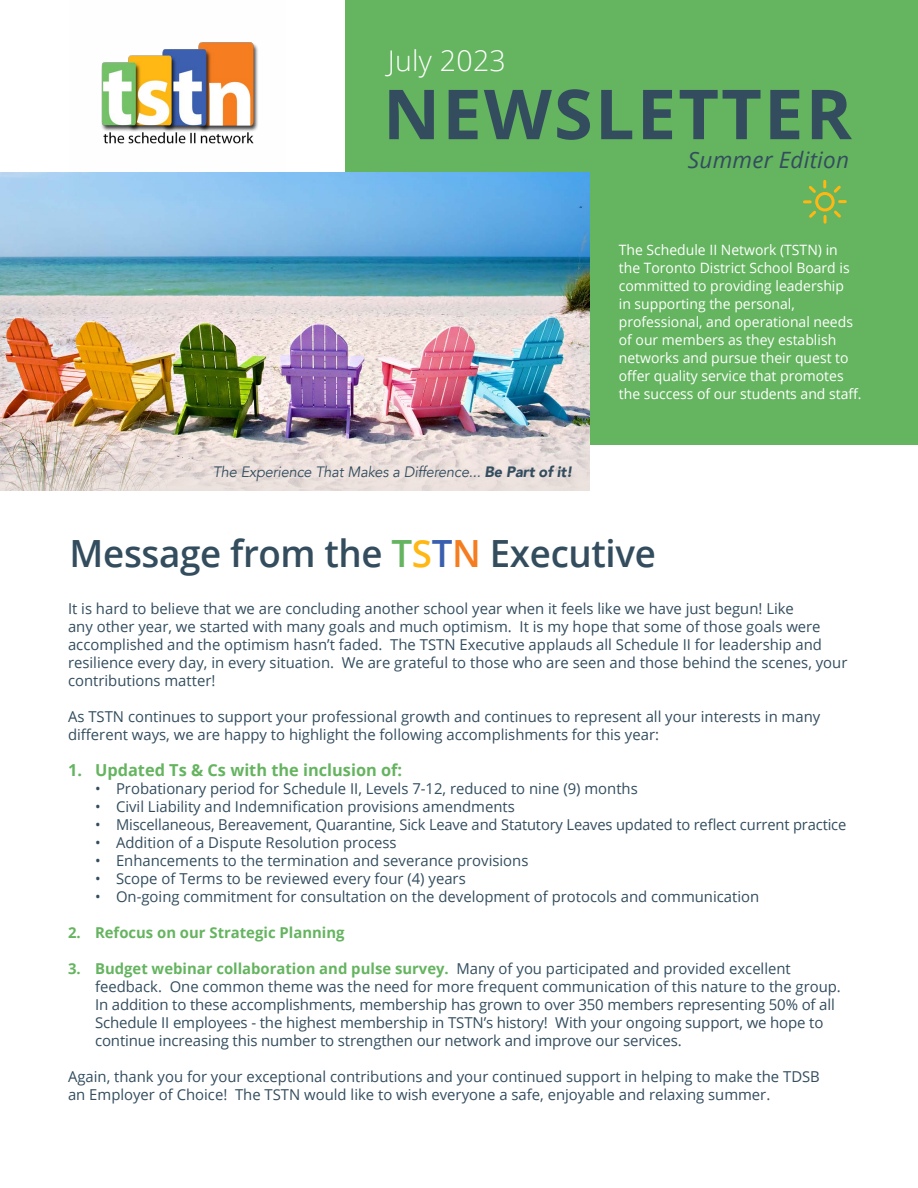
<style>
.page{position:relative;width:918px;height:1188px;background:#fff}
.page>*{position:absolute;margin:0;border:0;box-sizing:border-box;transform-origin:0 0}
.t1{font:700 69px "Open Sans";letter-spacing:.03em;color:#334d5e}
.t2{font:600 37.5px "Open Sans";letter-spacing:-.01em;color:#334d5e}
.t3{font:300 28.5px "Open Sans";letter-spacing:.01em;color:#fff}
.t4{font:italic 22.5px "Open Sans";letter-spacing:.01em;color:#334d5e}
.t5{font:700 16.5px "Open Sans";color:#65b460}
.t6{font:15px/18px "Open Sans";color:#334d5e}
.t7{font:italic 15px "Avenir";letter-spacing:-.01em;color:#334d5e}
.t8{font:700 15px "Open Sans";color:#65b460}
.t9{font:14.25px/18px "Open Sans";color:#fff}
.s1{font-weight:900}
.s2{color:#65b460}
.s3{color:#ffb713}
.s4{color:#3b5faf}
.s5{color:#f57d1f}
.s6{font-weight:700;color:#65b460}
</style>
<div class="page">
<div style="left:346px;top:0;width:572px;height:445px;background:#65b460"></div>
<img style="left:0;top:173px;width:590px;height:317px">
<img style="left:69px;top:42px;width:216px;height:159px">
<svg style="left:803px;top:179px;width:44px;height:45px"></svg>
<h3 class="t3" style="left:388px;top:41px;width:120px">July 2023</h3>
<h1 class="t1" style="left:383px;top:65px;width:471px">NEWSLETTER</h1>
<h3 class="t4" style="left:688px;top:145px;width:163px">Summer Edition</h3>
<p class="t7" style="left:213px;top:463px;width:361px">The Experience That Makes a Difference... <span class="s1">Be Part of it!</span></p>
<p class="t9" style="left:619px;top:240px;width:244px">The Schedule II Network (TSTN) in the Toronto District School Board is committed to providing leadership<br>in supporting the personal, professional, and operational needs of our members as they establish networks and pursue their quest to offer quality service that promotes the success of our students and staff.</p>
<h2 class="t2" style="left:70px;top:527px;width:588px">Message from the <span class="s2">T</span><span class="s3">S</span><span class="s4">T</span><span class="s5">N</span> Executive</h2>
<p class="t6" style="left:68px;top:599px;width:781px">It is hard to believe that we are concluding another school year when it feels like we have just begun! Like<br>any other year, we started with many goals and much optimism. It is my hope that some of those goals were accomplished and the optimism hasn’t faded. The TSTN Executive applauds all Schedule II for leadership and resilience every day, in every situation. We are grateful to those who are seen and those behind the scenes, your contributions matter!</p>
<p class="t6" style="left:68px;top:707px;width:754px">As TSTN continues to support your professional growth and continues to represent all your interests in many different ways, we are happy to highlight the following accomplishments for this year:</p>
<p class="t5" style="left:68px;top:758px;width:336px">1. Updated Ts &amp; Cs with the inclusion of:</p>
<p class="t6" style="left:95px;top:779px;width:544px">• Probationary period for Schedule II, Levels 7-12, reduced to nine (9) months</p>
<p class="t6" style="left:95px;top:797px;width:421px">• Civil Liability and Indemnification provisions amendments</p>
<p class="t6" style="left:95px;top:815px;width:753px">• Miscellaneous, Bereavement, Quarantine, Sick Leave and Statutory Leaves updated to reflect current practice</p>
<p class="t6" style="left:95px;top:833px;width:303px">• Addition of a Dispute Resolution process</p>
<p class="t6" style="left:95px;top:851px;width:435px">• Enhancements to the termination and severance provisions</p>
<p class="t6" style="left:95px;top:869px;width:372px">• Scope of Terms to be reviewed every four (4) years</p>
<p class="t6" style="left:95px;top:887px;width:666px">• On-going commitment for consultation on the development of protocols and communication</p>
<p class="t8" style="left:68px;top:922px;width:278px">2. Refocus on our Strategic Planning</p>
<p class="t6" style="left:95px;top:959px;width:747px;text-indent:-27px"><span class="s6">3. Budget webinar collaboration and pulse survey.</span> Many of you participated and provided excellent feedback. One common theme was the need for more frequent communication of this nature to the group.<br>In addition to these accomplishments, membership has grown to over 350 members representing 50% of all Schedule II employees - the highest membership in TSTN’s history! With your ongoing support, we hope to continue increasing this number to strengthen our network and improve our services.</p>
<p class="t6" style="left:68px;top:1067px;width:753px">Again, thank you for your exceptional contributions and your continued support in helping to make the TDSB an Employer of Choice! The TSTN would like to wish everyone a safe, enjoyable and relaxing summer.</p>
</div>
